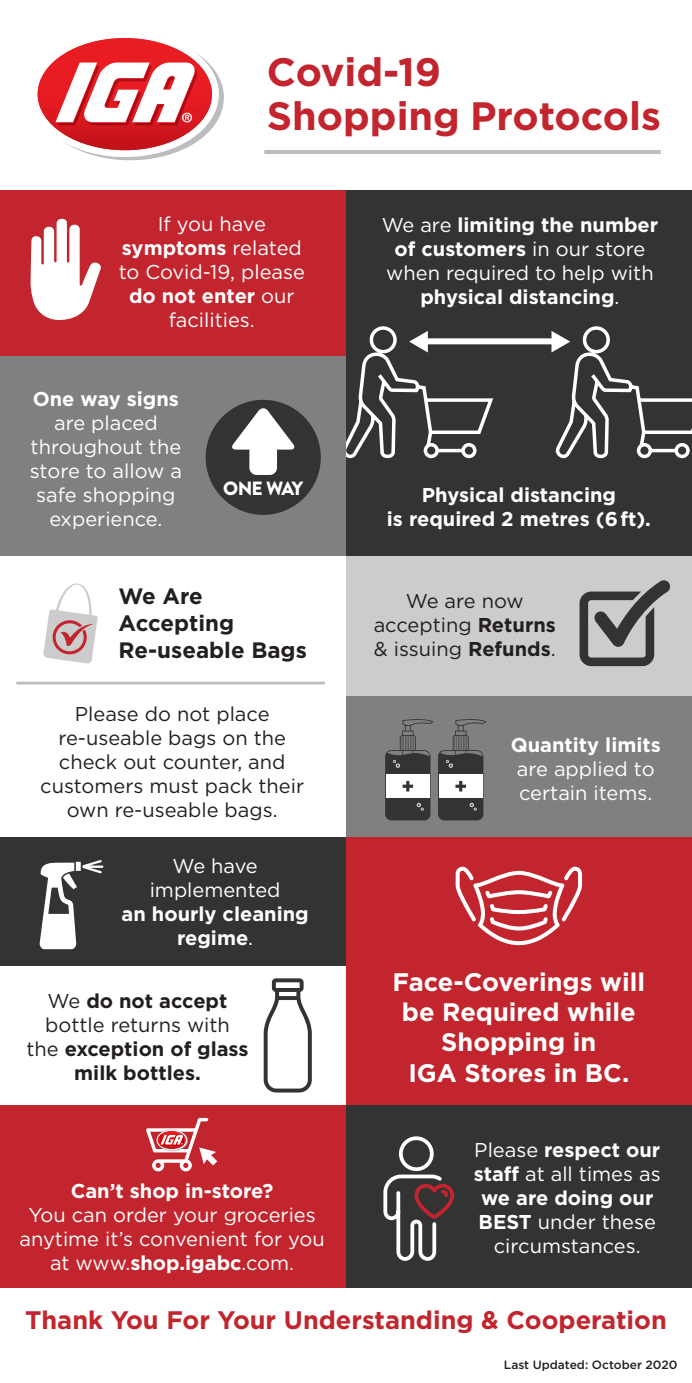
<style>
.page{position:relative;width:692px;height:1383px;background:#fff}
.page>*{position:absolute;margin:0;border:0;box-sizing:border-box;transform-origin:0 0}
.t1{font:700 39.56px/44.4px "Gotham";color:#c2252d}
.t2{font:700 25.36px/30.4px "Gotham";color:#fff;text-align:center}
.t3{font:700 25.32px "Gotham";color:#c2252d}
.t4{font:700 22.28px/26.7px "Gotham";color:#231f20}
.t5{font:20px/24px "Gotham";color:#fff;text-align:center}
.t6{font:700 20px/24px "Gotham";color:#fff;text-align:center}
.t7{font:20px/24px "Gotham";color:#231f20;text-align:center}
.t8{font:700 20px/24px "Gotham";color:#231f20;text-align:center}
.t9{font:900 19.16px "Brandon Grotesque";letter-spacing:-.08em;color:#fff}
.t10{font:500 12px "Gotham";color:#231f20}
.s1{font-weight:700}
.s2{font-weight:400}
</style>
<div class="page">
<div style="left:346px;top:556px;width:345px;height:140px;background:#ccc"></div>
<div style="left:346px;top:696px;width:345px;height:146px;background:#808080"></div>
<div style="left:346px;top:837px;width:345px;height:270px;background:#c2252d"></div>
<div style="left:0;top:1104px;width:355px;height:183px;background:#c2252d"></div>
<div style="left:346px;top:190px;width:345px;height:366px;background:#333"></div>
<hr style="left:264px;top:150px;width:396px;height:4px;background:#bcbdc0">
<svg style="left:37px;top:38px;width:187px;height:122px"></svg>
<div style="left:0;top:190px;width:346px;height:167px;background:#c2252d"></div>
<div style="left:0;top:837px;width:346px;height:128px;background:#333"></div>
<div style="left:346px;top:1104px;width:345px;height:183px;background:#333"></div>
<svg style="left:31px;top:219px;width:70px;height:101px"></svg>
<svg style="left:40px;top:860px;width:63px;height:89px"></svg>
<svg style="left:383px;top:1174px;width:72px;height:87px"></svg>
<div style="left:398px;top:1136px;width:35px;height:35px;border:4px solid #fff;border-radius:50%"></div>
<svg style="left:146px;top:1117px;width:71px;height:54px"></svg>
<svg style="left:385px;top:719px;width:101px;height:101px"></svg>
<svg style="left:579px;top:580px;width:91px;height:86px"></svg>
<svg style="left:455px;top:866px;width:126px;height:79px"></svg>
<hr style="left:16px;top:681px;width:309px;height:3px;background:#bcbdc0">
<svg style="left:43px;top:583px;width:55px;height:80px"></svg>
<svg style="left:263px;top:978px;width:48px;height:114px"></svg>
<svg style="left:346px;top:326px;width:345px;height:133px"></svg>
<div style="left:0;top:357px;width:346px;height:199px;background:#808080"></div>
<div style="left:205px;top:400px;width:115px;height:115px;background:#333;border-radius:50%"></div>
<svg style="left:231px;top:407px;width:64px;height:68px"></svg>
<h1 class="t1" style="left:267px;top:48px;width:395px">Covid-19<br>Shopping Protocols</h1>
<p class="t5" style="left:119px;top:212px;width:187px">If you have <span class="s1">symptoms</span> related to Covid-19, please <span class="s1">do not enter</span> our facilities.</p>
<p class="t6" style="left:33px;top:386px;width:148px">One way signs</p>
<p class="t5" style="left:30px;top:410px;width:153px">are placed throughout the store to allow a safe shopping experience.</p>
<p class="t9" style="left:223px;top:474px;width:82px">ONE WAY</p>
<p class="t4" style="left:119px;top:582px;width:190px">We Are<br>Accepting<br>Re-useable Bags</p>
<p class="t7" style="left:40px;top:701px;width:265px">Please do not place re-useable bags on the check out counter, and customers must pack their own re-useable bags.</p>
<p class="t5" style="left:150px;top:853px;width:132px">We have implemented</p>
<p class="t6" style="left:121px;top:901px;width:188px">an hourly cleaning regime<span class="s2">.</span></p>
<p class="t8" style="left:27px;top:988px;width:223px"><span class="s2">We</span> do not accept <span class="s2">bottle returns with the</span> exception of glass milk bottles.</p>
<p class="t6" style="left:71px;top:1178px;width:204px">Can’t shop in-store?</p>
<p class="t5" style="left:19px;top:1202px;width:306px">You can order your groceries anytime it’s convenient for you at www.<span class="s1">shop.igabc</span>.com.</p>
<p class="t6" style="left:381px;top:212px;width:278px"><span class="s2">We are</span> limiting the number of customers <span class="s2">in our store when required to help with </span>physical distancing<span class="s2">.</span></p>
<p class="t6" style="left:386px;top:482px;width:265px">Physical distancing<br>is required 2 metres (6ft).</p>
<p class="t7" style="left:373px;top:588px;width:184px">We are now accepting <span class="s1">Returns </span>&amp; issuing <span class="s1">Refunds</span>.</p>
<p class="t6" style="left:510px;top:732px;width:151px">Quantity limits</p>
<p class="t5" style="left:516px;top:756px;width:139px;text-align:left">are applied to certain items.</p>
<p class="t2" style="left:392px;top:965px;width:254px">Face-Coverings will be Required while<br>Shopping in<br>IGA Stores in BC.</p>
<p class="t5" style="left:473px;top:1137px;width:188px">Please <span class="s1">respect our staff</span> at all times as <span class="s1">we are doing our<br>BEST</span> under these circumstances.</p>
<p class="t3" style="left:25px;top:1305px;width:643px">Thank You For Your Understanding &amp; Cooperation</p>
<p class="t10" style="left:503px;top:1357px;width:175px">Last Updated: October 2020</p>
</div>
